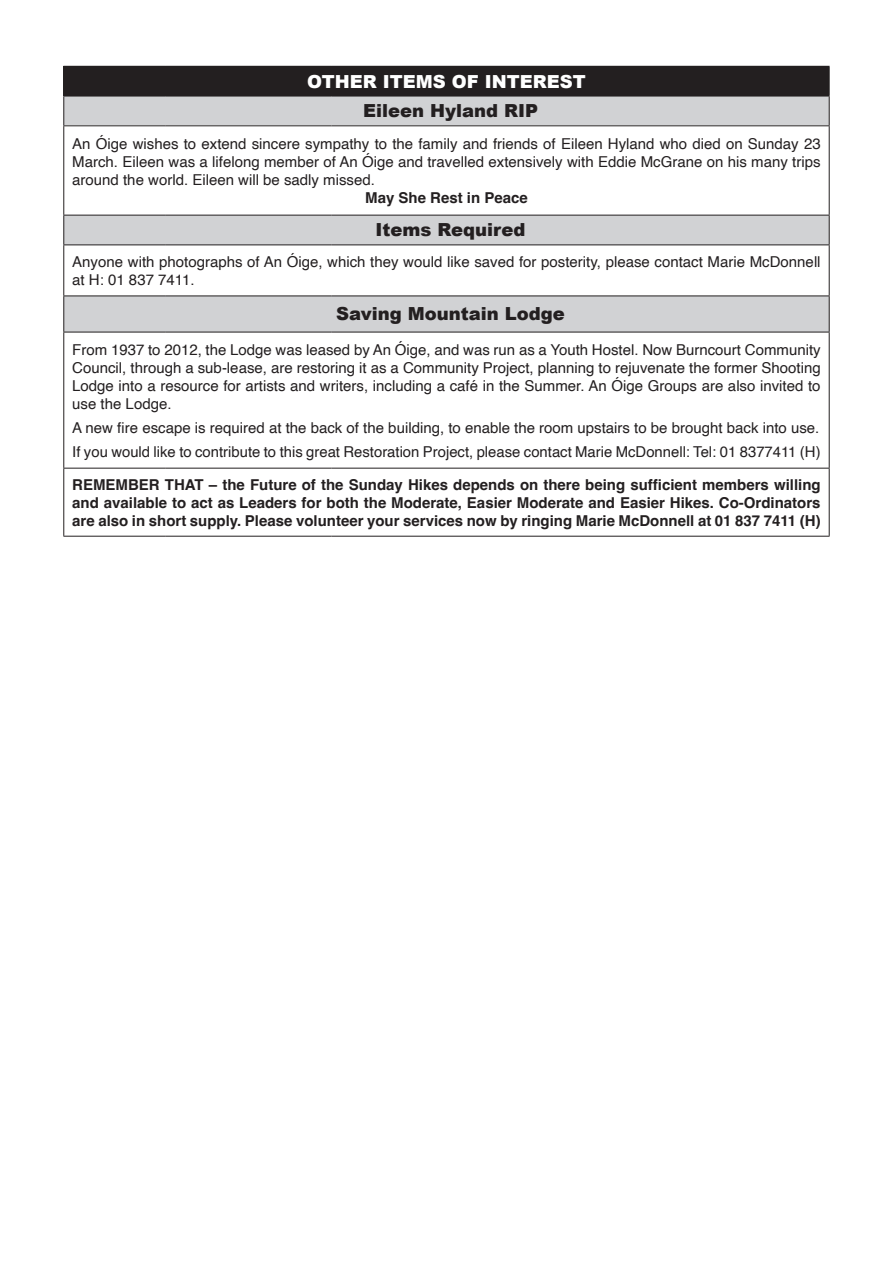
<style>
.page{position:relative;width:893px;height:1263px;background:#fff}
.page>*{position:absolute;margin:0;border:0;box-sizing:border-box;transform-origin:0 0}
.HIKE_TYPE{font:900 18px "Arial";color:#231f20}
.HIKE_DATE{font:900 18px "Arial";color:#fff}
.STANDARD_DETAILS{font:15px/18px "Helvetica";color:#231f20;text-align:justify}
.STANDARD_DETAILS-2{font:700 15px/18px "Helvetica";color:#231f20;text-align:justify}
</style>
<div class="page">
<div style="left:64px;top:66px;width:765px;height:30px;background:#231f20"></div>
<svg style="left:64px;top:97px;width:765px;height:235px;fill:#d1d2d4"></svg>
<div style="left:64px;top:126px;width:765px;height:89px;background:#fff"></div>
<hr style="left:63px;top:96px;width:103px;height:1px;background:#231f20">
<hr style="left:166px;top:96px;width:166px;height:1px;background:#231f20">
<hr style="left:332px;top:96px;width:498px;height:1px;background:#231f20">
<hr style="left:63px;top:125px;width:103px;height:1px;background:#231f20">
<hr style="left:166px;top:125px;width:166px;height:1px;background:#231f20">
<hr style="left:332px;top:125px;width:498px;height:1px;background:#231f20">
<hr style="left:63px;top:215px;width:103px;height:1px;background:#231f20">
<hr style="left:166px;top:215px;width:166px;height:1px;background:#231f20">
<hr style="left:332px;top:215px;width:498px;height:1px;background:#231f20">
<hr style="left:63px;top:245px;width:1px;height:51px;background:#231f20">
<hr style="left:829px;top:245px;width:1px;height:51px;background:#231f20">
<hr style="left:63px;top:332px;width:1px;height:136px;background:#231f20">
<hr style="left:829px;top:332px;width:1px;height:136px;background:#231f20">
<hr style="left:63px;top:468px;width:1px;height:68px;background:#231f20">
<hr style="left:829px;top:468px;width:1px;height:68px;background:#231f20">
<hr style="left:63px;top:536px;width:103px;height:1px;background:#231f20">
<hr style="left:166px;top:536px;width:166px;height:1px;background:#231f20">
<hr style="left:332px;top:536px;width:498px;height:1px;background:#231f20">
<svg style="left:63px;top:67px;width:1px;height:58px"></svg>
<svg style="left:829px;top:67px;width:1px;height:58px"></svg>
<hr style="left:63px;top:126px;width:1px;height:89px;background:#231f20">
<hr style="left:829px;top:126px;width:1px;height:89px;background:#231f20">
<svg style="left:63px;top:215px;width:1px;height:29px"></svg>
<svg style="left:829px;top:215px;width:1px;height:29px"></svg>
<hr style="left:63px;top:296px;width:1px;height:36px;background:#231f20">
<hr style="left:829px;top:296px;width:1px;height:36px;background:#231f20">
<hr style="left:63px;top:66px;width:103px;height:1px;background:#231f20">
<hr style="left:332px;top:66px;width:498px;height:1px;background:#231f20">
<hr style="left:63px;top:244px;width:103px;height:1px;background:#231f20">
<hr style="left:166px;top:244px;width:166px;height:1px;background:#231f20">
<hr style="left:332px;top:244px;width:498px;height:1px;background:#231f20">
<hr style="left:63px;top:296px;width:103px;height:1px;background:#231f20">
<hr style="left:166px;top:296px;width:166px;height:1px;background:#231f20">
<hr style="left:332px;top:296px;width:498px;height:1px;background:#231f20">
<hr style="left:63px;top:332px;width:103px;height:1px;background:#231f20">
<hr style="left:166px;top:332px;width:166px;height:1px;background:#231f20">
<hr style="left:332px;top:332px;width:498px;height:1px;background:#231f20">
<hr style="left:63px;top:468px;width:103px;height:1px;background:#231f20">
<hr style="left:166px;top:468px;width:166px;height:1px;background:#231f20">
<hr style="left:332px;top:468px;width:498px;height:1px;background:#231f20">
<p class="HIKE_DATE" style="left:307px;top:68px;width:280px">OTHER ITEMS OF INTEREST</p>
<p class="HIKE_TYPE" style="left:363px;top:98px;width:176px">Eileen Hyland RIP</p>
<p class="STANDARD_DETAILS" style="left:72px;top:135px;width:750px">An Óige wishes to extend sincere sympathy to the family and friends of Eileen Hyland who died on Sunday 23<br>March. Eileen was a lifelong member of An Óige and travelled extensively with Eddie McGrane on his many trips around the world. Eileen will be sadly missed.</p>
<p class="STANDARD_DETAILS-2" style="left:365px;top:190px;width:164px">May She Rest in Peace</p>
<p class="HIKE_TYPE" style="left:376px;top:217px;width:151px">Items Required</p>
<p class="STANDARD_DETAILS" style="left:72px;top:253px;width:750px">Anyone with photographs of An Óige, which they would like saved for posterity, please contact Marie McDonnell at H: 01 837 7411.</p>
<p class="HIKE_TYPE" style="left:336px;top:301px;width:230px">Saving Mountain Lodge</p>
<p class="STANDARD_DETAILS" style="left:72px;top:341px;width:750px">From 1937 to 2012, the Lodge was leased by An Óige, and was run as a Youth Hostel. Now Burncourt Community Council, through a sub-lease, are restoring it as a Community Project, planning to rejuvenate the former Shooting Lodge into a resource for artists and writers, including a café in the Summer. An Óige Groups are also invited to use the Lodge.</p>
<p class="STANDARD_DETAILS" style="left:72px;top:419px;width:749px">A new fire escape is required at the back of the building, to enable the room upstairs to be brought back into use.</p>
<p class="STANDARD_DETAILS" style="left:72px;top:443px;width:750px">If you would like to contribute to this great Restoration Project, please contact Marie McDonnell: Tel: 01 8377411 (H)</p>
<p class="STANDARD_DETAILS-2" style="left:72px;top:477px;width:750px">REMEMBER THAT – the Future of the Sunday Hikes depends on there being sufficient members willing and available to act as Leaders for both the Moderate, Easier Moderate and Easier Hikes. Co-Ordinators are also in short supply. Please volunteer your services now by ringing Marie McDonnell at 01 837 7411 (H)</p>
</div>
